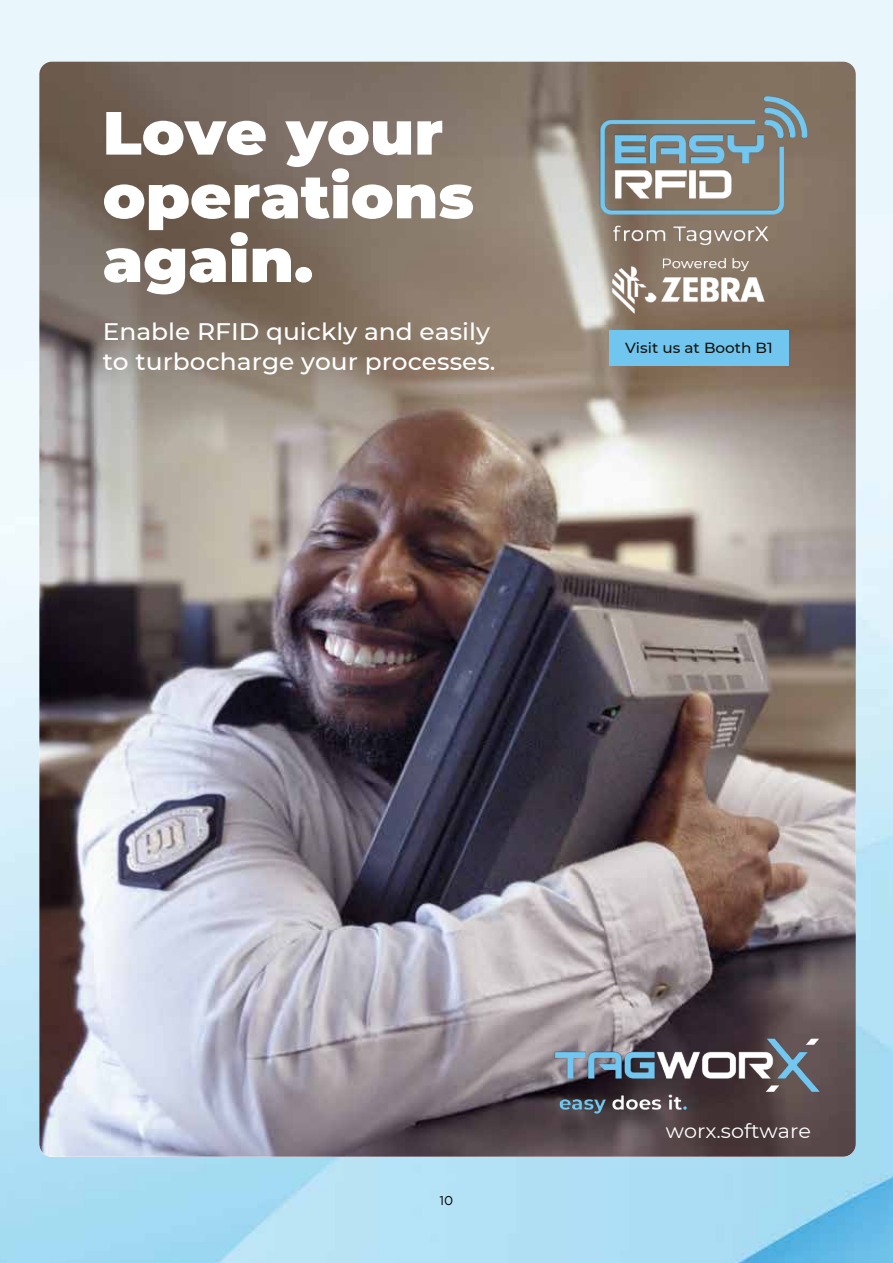
<style>
.page{position:relative;width:893px;height:1263px;background:#fff}
.page>*{position:absolute;margin:0;border:0;box-sizing:border-box;transform-origin:0 0}
.t1{font:900 60.9px/63.8px "Montserrat";color:#fff;scale:1.04 1}
.t2{font:500 23.85px/29.8px "Montserrat";color:#fff;scale:1.04 1}
.t3{font:19.95px "Montserrat";color:#fff;scale:1.04 1}
.t4{font:500 14.55px "Montserrat";color:#16130e;scale:1.04 1}
.t5{font:12.75px "Gotham";color:#000}
</style>
<div class="page">
<img style="left:0;top:0;width:893px;height:1263px">
<img style="left:39px;top:62px;width:817px;height:1095px">
<img style="left:584px;top:84px;width:236px;height:166px">
<img style="left:603px;top:250px;width:168px;height:71px">
<img style="left:534px;top:1023px;width:306px;height:102px">
<div style="left:609px;top:330px;width:180px;height:35px;background:#70c6ef"></div>
<h1 class="t1" style="left:103px;top:97px;width:359px">Love your operations again.</h1>
<p class="t2" style="left:103px;top:315px;width:379px">Enable RFID quickly and easily to turbocharge your processes.</p>
<p class="t4" style="left:625px;top:337px;width:143px">Visit us at Booth B1</p>
<p class="t5" style="left:440px;top:1192px;width:15px">10</p>
<p class="t3" style="left:666px;top:1117px;width:141px">worx.software</p>
</div>
